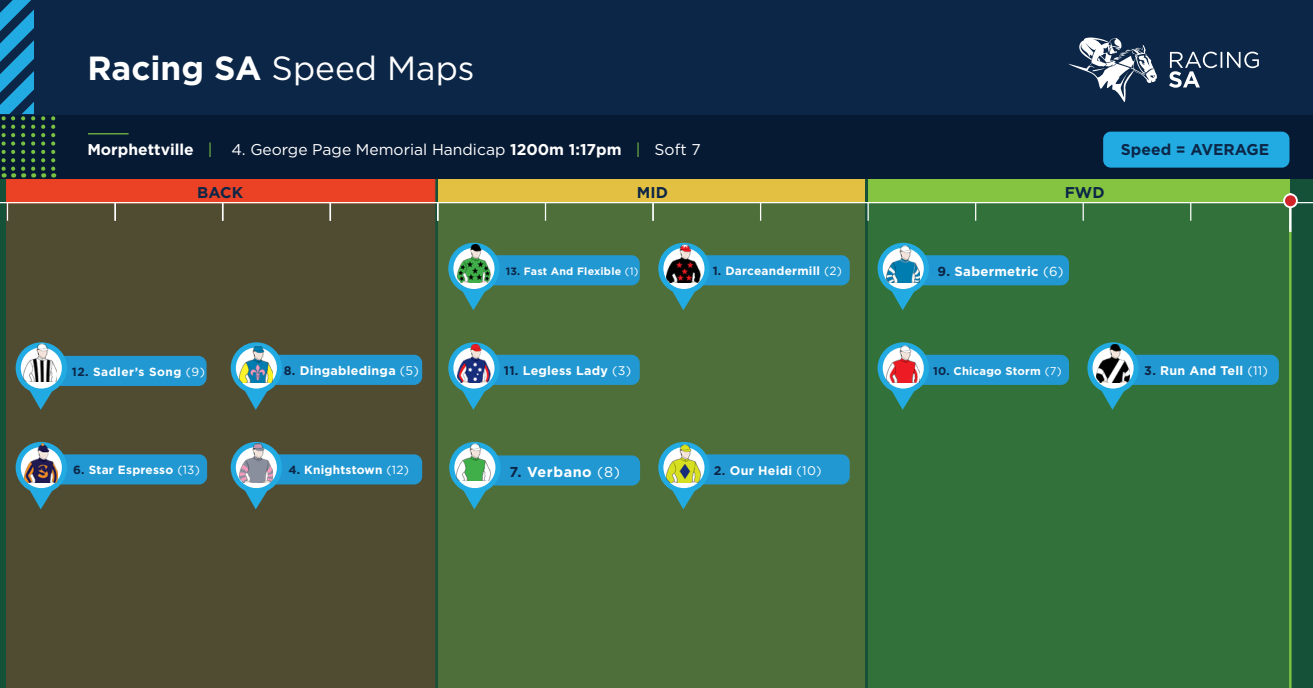
<style>
.page{position:relative;width:1313px;height:688px;background:#fff}
.page>*{position:absolute;margin:0;border:0;box-sizing:border-box;transform-origin:0 0}
.t1{font:33.5px "Gotham HTF";color:#fff}
.t2{font:15.62px "Gotham";color:#fff}
.t3{font:700 15.62px "Gotham HTF";color:#0c2647}
.t4{font:700 14.38px "Gotham HTF";letter-spacing:.04em;color:#fff}
.t5{font:700 13.12px "Gotham HTF";letter-spacing:.02em;color:#fff}
.t6{font:700 12.5px "Gotham HTF";letter-spacing:.02em;color:#fff}
.t7{font:700 11.88px "Gotham HTF";letter-spacing:.02em;color:#fff}
.t8{font:700 11.88px "Gotham HTF";letter-spacing:.04em;color:#fff}
.t9{font:700 11.25px "Gotham HTF";letter-spacing:.02em;color:#fff}
.t10{font:700 10.62px "Gotham HTF";letter-spacing:.02em;color:#fff}
.s1{font-weight:700}
.s2{font-family:"Gotham HTF";font-weight:700}
.s3{font-family:"Gotham HTF";color:#79c142}
.s4{font-family:"Gotham HTF"}
.s5{color:#0c2647}
.s6{font-family:"Gotham";font-weight:400}
</style>
<div class="page">
<div style="left:0;top:149px;width:1312px;height:539px;background:#155138"></div>
<div style="left:6px;top:203px;width:429px;height:485px;background:#504c32"></div>
<div style="left:6px;top:178px;width:429px;height:25px;background:#eb4225;border:1px solid #eb3e26"></div>
<div style="left:438px;top:178px;width:426px;height:25px;background:#e3c042"></div>
<div style="left:868px;top:178px;width:422px;height:25px;background:#84c440"></div>
<div style="left:438px;top:203px;width:426px;height:485px;background:#4e6f3a"></div>
<div style="left:868px;top:200px;width:422px;height:488px;background:#33713a"></div>
<div style="left:0;top:0;width:1312px;height:178px;background:#0c2647"></div>
<hr style="left:0;top:202px;width:1312px;height:1px;background:#fff">
<div style="left:0;top:115px;width:1312px;height:63px;background:#071a34"></div>
<svg style="left:545px;top:203px;width:1px;height:18px"></svg>
<hr style="left:88px;top:133px;width:41px;height:1px;background:#79c142">
<svg style="left:1169px;top:52px;width:89px;height:36px"></svg>
<svg style="left:1068px;top:37px;width:88px;height:65px"></svg>
<svg style="left:652px;top:203px;width:1px;height:18px"></svg>
<svg style="left:760px;top:203px;width:1px;height:18px"></svg>
<svg style="left:867px;top:203px;width:1px;height:18px"></svg>
<svg style="left:975px;top:203px;width:1px;height:18px"></svg>
<svg style="left:1082px;top:203px;width:1px;height:18px"></svg>
<svg style="left:1190px;top:203px;width:1px;height:18px"></svg>
<svg style="left:41px;top:116px;width:4px;height:61px"></svg>
<svg style="left:51px;top:116px;width:4px;height:61px"></svg>
<svg style="left:0;top:0;width:35px;height:177px"></svg>
<hr style="left:1289px;top:231px;width:2px;height:457px;background:#79c142">
<hr style="left:1289px;top:193px;width:2px;height:39px;background:#fff">
<div style="left:1284px;top:194px;width:12px;height:13px;background:#d1232a;border-radius:50%"></div>
<div style="left:1283px;top:193px;width:14px;height:15px;border:2px solid #fff;border-radius:50%"></div>
<svg style="left:7px;top:203px;width:1px;height:18px"></svg>
<svg style="left:114px;top:203px;width:2px;height:18px"></svg>
<svg style="left:222px;top:203px;width:1px;height:18px"></svg>
<svg style="left:329px;top:203px;width:2px;height:18px"></svg>
<svg style="left:437px;top:203px;width:1px;height:18px"></svg>
<svg style="left:16px;top:342px;width:190px;height:68px;background:#40717b"></svg>
<img style="left:23px;top:343px;width:34px;height:38px">
<svg style="left:449px;top:447px;width:191px;height:62px"></svg>
<img style="left:457px;top:442px;width:33px;height:38px">
<svg style="left:877px;top:243px;width:192px;height:67px"></svg>
<img style="left:886px;top:245px;width:33px;height:38px">
<svg style="left:658px;top:243px;width:191px;height:67px"></svg>
<img style="left:667px;top:245px;width:33px;height:38px">
<svg style="left:877px;top:342px;width:192px;height:68px"></svg>
<img style="left:886px;top:344px;width:33px;height:38px">
<svg style="left:1087px;top:342px;width:191px;height:68px"></svg>
<img style="left:1096px;top:344px;width:33px;height:38px">
<svg style="left:658px;top:442px;width:191px;height:67px"></svg>
<img style="left:667px;top:444px;width:33px;height:38px">
<svg style="left:448px;top:342px;width:192px;height:68px"></svg>
<img style="left:457px;top:344px;width:33px;height:38px">
<svg style="left:448px;top:243px;width:192px;height:67px"></svg>
<img style="left:457px;top:245px;width:33px;height:38px">
<svg style="left:16px;top:442px;width:191px;height:67px;background:#3f717b"></svg>
<img style="left:24px;top:444px;width:34px;height:38px">
<svg style="left:231px;top:442px;width:191px;height:67px;background:#3f717c"></svg>
<img style="left:239px;top:444px;width:34px;height:38px">
<svg style="left:231px;top:342px;width:191px;height:68px;background:#3f707a"></svg>
<img style="left:239px;top:344px;width:34px;height:38px">
<div style="left:1103px;top:132px;width:186px;height:36px;background:#22abe2;border-radius:8px"></div>
<p class="t1" style="left:87px;top:49px;width:389px"><span class="s1">Racing SA</span> Speed Maps</p>
<p class="t2" style="left:87px;top:141px;width:615px"><span class="s2">Morphettville</span> <span class="s3">|</span> <span class="s4">4.</span> George Page Memorial Handicap <span class="s2">1200m 1:17pm</span> <span class="s3">|</span> Soft 7</p>
<p class="t3" style="left:197px;top:184px;width:47px">BACK</p>
<p class="t3" style="left:637px;top:184px;width:33px">MID</p>
<p class="t3" style="left:1064px;top:184px;width:41px">FWD</p>
<p class="t3" style="left:1121px;top:141px;width:150px">Speed = AVERAGE</p>
<p class="t10" style="left:506px;top:265px;width:134px"><span class="s5">13.</span> Fast And Flexible <span class="s6">(1)</span></p>
<p class="t7" style="left:712px;top:264px;width:131px"><span class="s5">1.</span> Darceandermill <span class="s6">(2)</span></p>
<p class="t5" style="left:937px;top:263px;width:127px"><span class="s5">9.</span> Sabermetric <span class="s6">(6)</span></p>
<p class="t8" style="left:72px;top:365px;width:134px"><span class="s5">12.</span> Sadler’s Song <span class="s6">(9)</span></p>
<p class="t6" style="left:284px;top:363px;width:137px"><span class="s5">8.</span> Dingabledinga <span class="s6">(5)</span></p>
<p class="t6" style="left:504px;top:363px;width:129px"><span class="s5">11.</span> Legless Lady <span class="s6">(3)</span></p>
<p class="t9" style="left:933px;top:364px;width:130px"><span class="s5">10.</span> Chicago Storm <span class="s6">(7)</span></p>
<p class="t6" style="left:1144px;top:363px;width:125px"><span class="s5">3.</span> Run And Tell <span class="s6">(11)</span></p>
<p class="t7" style="left:73px;top:463px;width:128px"><span class="s5">6.</span> Star Espresso <span class="s6">(13)</span></p>
<p class="t7" style="left:288px;top:463px;width:122px"><span class="s5">4.</span> Knightstown <span class="s6">(12)</span></p>
<p class="t4" style="left:509px;top:463px;width:112px"><span class="s5">7.</span> Verbano <span class="s6">(8)</span></p>
<p class="t6" style="left:714px;top:463px;width:109px"><span class="s5">2.</span> Our Heidi <span class="s6">(10)</span></p>
</div>
